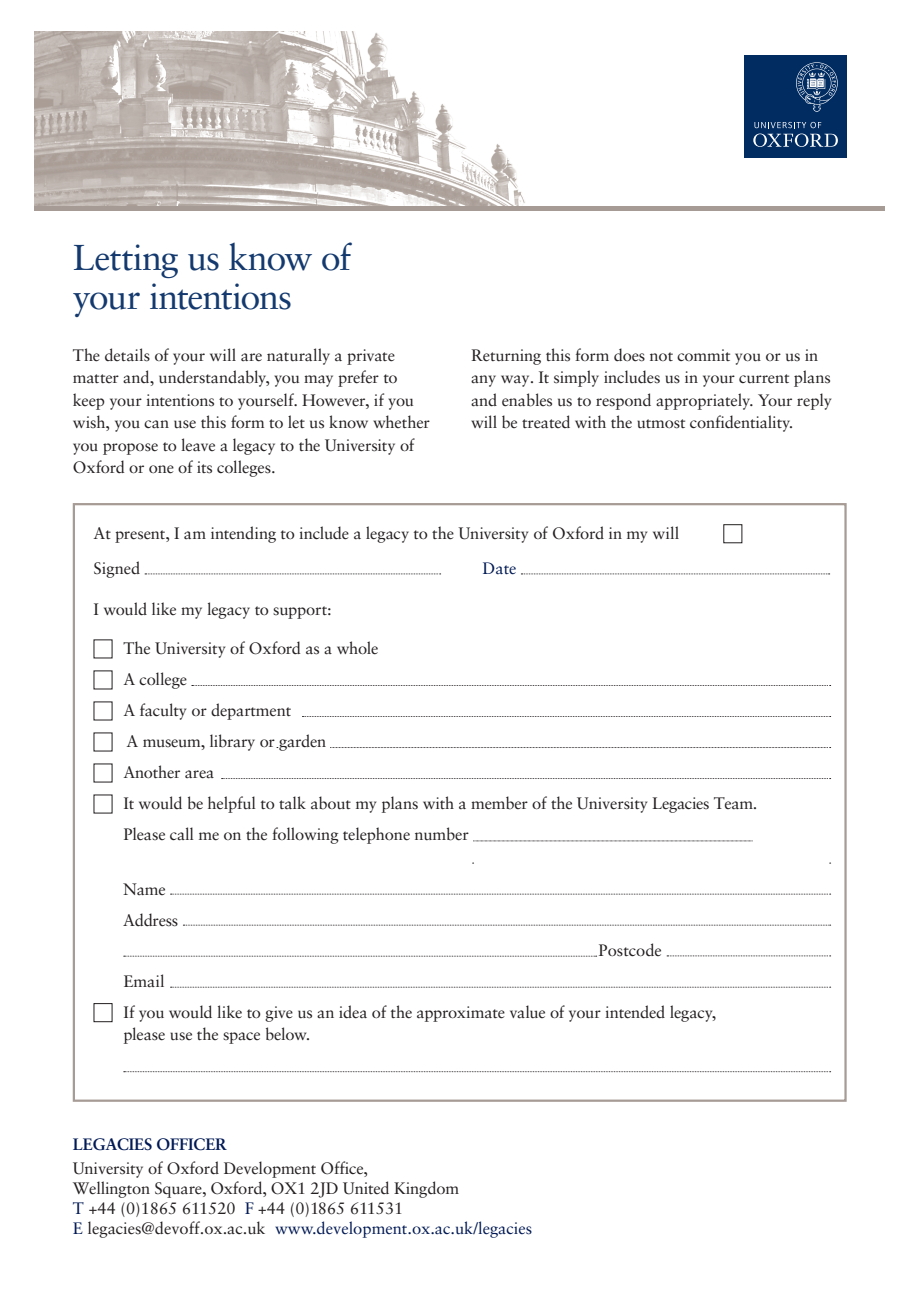
<style>
.page{position:relative;width:919px;height:1289px;background:#fff}
.page>*{position:absolute;margin:0;border:0;box-sizing:border-box;transform-origin:0 0}
.t1{font:36px/39px "Sabon LT Std";letter-spacing:-.03em;color:#13396e}
.t2{font:16.5px/22.5px "Sabon LT Std";letter-spacing:-.01em;color:#231f20}
.t3{font:16.5px "Sabon LT Std";color:#001954}
.s1{font-weight:700;color:#001954}
.s2{color:#001954}
</style>
<div class="page">
<img style="left:35px;top:32px;width:490px;height:174px">
<div style="left:744px;top:55px;width:102px;height:102px;background:#002c62"></div>
<svg style="left:753px;top:122px;width:84px;height:25px"></svg>
<svg style="left:796px;top:62px;width:41px;height:50px"></svg>
<div style="left:35px;top:206px;width:849px;height:5px;background:#a79c95"></div>
<svg style="left:145px;top:573px;width:295px;height:1px"></svg>
<svg style="left:521px;top:573px;width:308px;height:1px"></svg>
<div style="left:723px;top:524px;width:19px;height:19px;border:1px solid #231f20"></div>
<svg style="left:667px;top:955px;width:163px;height:1px"></svg>
<svg style="left:192px;top:685px;width:638px;height:1px"></svg>
<svg style="left:302px;top:716px;width:528px;height:1px"></svg>
<svg style="left:330px;top:747px;width:500px;height:1px"></svg>
<svg style="left:221px;top:778px;width:609px;height:1px"></svg>
<svg style="left:473px;top:840px;width:280px;height:1px"></svg>
<svg style="left:170px;top:893px;width:660px;height:1px"></svg>
<svg style="left:183px;top:924px;width:647px;height:1px"></svg>
<svg style="left:124px;top:955px;width:472px;height:1px"></svg>
<svg style="left:170px;top:986px;width:660px;height:1px"></svg>
<svg style="left:124px;top:1071px;width:706px;height:1px"></svg>
<div style="left:94px;top:1003px;width:18px;height:19px;border:1px solid #231f20"></div>
<p class="t1" style="left:73px;top:237px;width:280px">Letting us know of your intentions</p>
<p class="t2" style="left:73px;top:343px;width:358px">The details of your will are naturally a private matter and, understandably, you may prefer to keep your intentions to yourself. However, if you wish, you can use this form to let us know whether you propose to leave a legacy to the University of Oxford or one of its colleges.</p>
<p class="t2" style="left:471px;top:343px;width:362px">Returning this form does not commit you or us in any way. It simply includes us in your current plans and enables us to respond appropriately. Your reply will be treated with the utmost confidentiality.</p>
<p class="t2" style="left:94px;top:521px;width:587px">At present, I am intending to include a legacy to the University of Oxford in my will</p>
<p class="t2" style="left:94px;top:556px;width:48px">Signed</p>
<p class="t3" style="left:482px;top:558px;width:35px">Date</p>
<p class="t2" style="left:94px;top:597px;width:239px">I would like my legacy to support:</p>
<p class="t2" style="left:123px;top:632px;width:635px;line-height:31px">The University of Oxford as a whole<br>A college<br>A faculty or department<br>A museum, library or garden<br>Another area<br>It would be helpful to talk about my plans with a member of the University Legacies Team.<br>Please call me on the following telephone number</p>
<p class="t2" style="left:123px;top:873px;width:57px;line-height:31px">Name<br>Address</p>
<p class="t2" style="left:598px;top:938px;width:65px">Postcode</p>
<p class="t2" style="left:123px;top:969px;width:43px">Email</p>
<p class="t2" style="left:123px;top:1000px;width:594px">If you would like to give us an idea of the approximate value of your intended legacy, please use the space below.</p>
<p class="t2" style="left:73px;top:1132px;width:297px;line-height:24px"><span class="s1">LEGACIES OFFICER<br></span>University of Oxford Development Office,</p>
<p class="t2" style="left:73px;top:1178px;width:461px;line-height:19.8px">Wellington Square, Oxford, OX1 2JD United Kingdom<br><span class="s2">T</span> +44 (0)1865 611520 <span class="s2">F</span> +44 (0)1865 611531<br><span class="s2">E</span> legacies@devoff.ox.ac.uk <span class="s2">www.development.ox.ac.uk/legacies</span></p>
</div>
